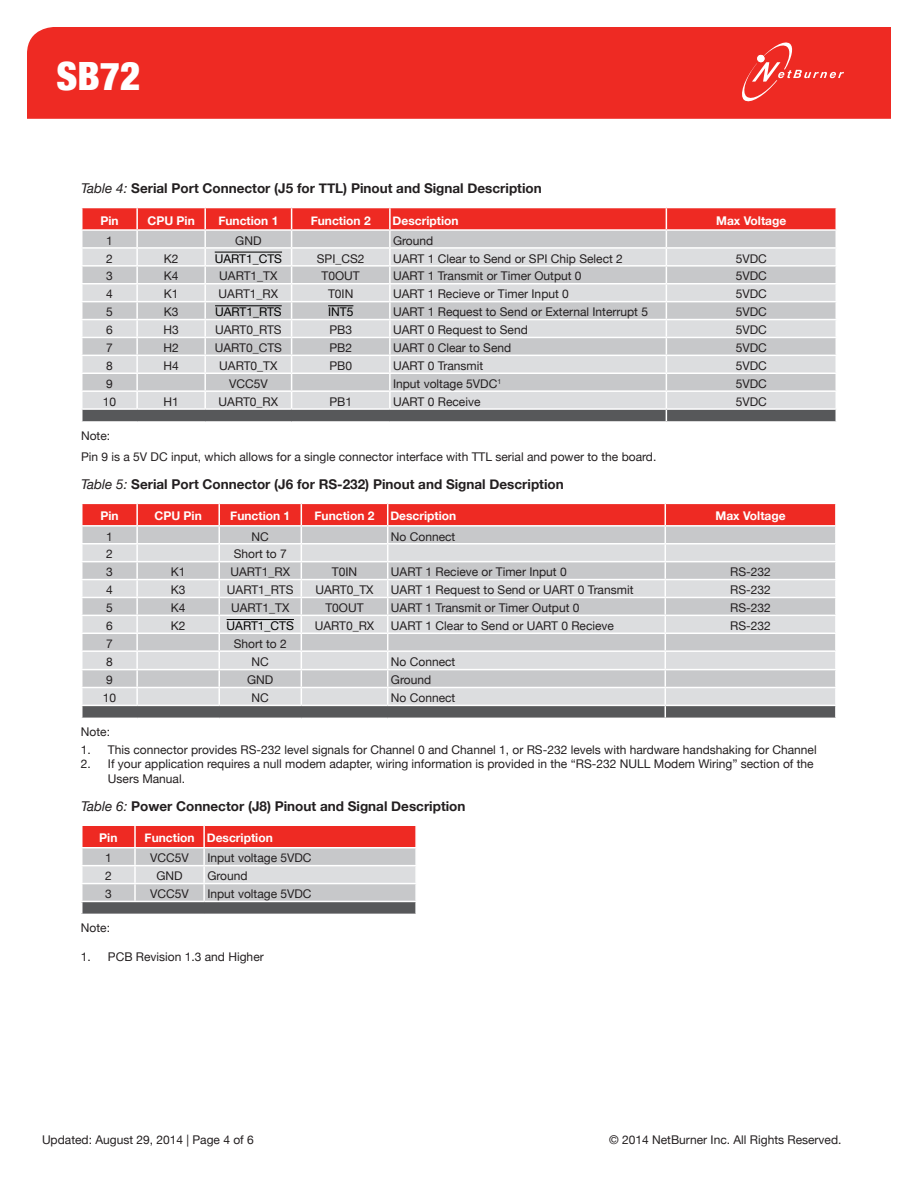
<style>
.page{position:relative;width:918px;height:1188px;background:#fff}
.page>*{position:absolute;margin:0;border:0;box-sizing:border-box;transform-origin:0 0}
.t1{font:900 condensed 39px "Helvetica Neue";color:#fff}
.t2{font:700 13.5px "Helvetica Neue";color:#231f20}
.t3{font:12px/20.9px "Helvetica Neue";color:#231f20}
.t4{font:700 12px "Helvetica Neue";color:#fff}
.t5{font:12px "Helvetica Neue";color:#000}
.s1{font-weight:400;font-style:italic}
</style>
<div class="page">
<div style="left:27px;top:27px;width:864px;height:92px;background:#ee2a23"></div>
<svg style="left:739px;top:39px;width:105px;height:66px;background:#ef3c36"></svg>
<svg style="left:81px;top:208px;width:756px;height:214px;background:#d2c0c0"></svg>
<svg style="left:81px;top:503px;width:755px;height:215px;background:#d1bfc0"></svg>
<hr style="left:227px;top:619px;width:67px;height:1px;background:#000">
<svg style="left:81px;top:825px;width:335px;height:89px;background:#ca9d9c"></svg>
<hr style="left:135px;top:901px;width:69px;height:1px;background:#fff">
<hr style="left:204px;top:901px;width:213px;height:1px;background:#fff">
<h1 class="t1" style="left:56px;top:52px;width:85px">SB72</h1>
<p class="t2" style="left:81px;top:180px;width:462px"><span class="s1">Table 4:</span> Serial Port Connector (J5 for TTL) Pinout and Signal Description</p>
<p class="t4" style="left:100px;top:213px;width:20px">Pin</p>
<p class="t4" style="left:148px;top:213px;width:49px">CPU Pin</p>
<p class="t4" style="left:218px;top:213px;width:62px">Function 1</p>
<p class="t4" style="left:311px;top:213px;width:62px">Function 2</p>
<p class="t4" style="left:393px;top:213px;width:67px">Description</p>
<p class="t4" style="left:716px;top:213px;width:72px">Max Voltage</p>
<p class="t3" style="left:106px;top:230px;width:8px">1</p>
<p class="t3" style="left:235px;top:230px;width:28px">GND</p>
<p class="t3" style="left:393px;top:230px;width:42px">Ground</p>
<p class="t3" style="left:106px;top:248px;width:8px">2</p>
<p class="t3" style="left:164px;top:248px;width:16px">K2</p>
<p class="t5" style="left:215px;top:251px;width:69px">UART1_CTS</p>
<p class="t3" style="left:317px;top:248px;width:49px">SPI_CS2</p>
<p class="t3" style="left:393px;top:248px;width:231px">UART 1 Clear to Send or SPI Chip Select 2</p>
<p class="t3" style="left:736px;top:248px;width:33px">5VDC</p>
<p class="t3" style="left:106px;top:266px;width:8px">3</p>
<p class="t3" style="left:164px;top:266px;width:16px">K4</p>
<p class="t3" style="left:219px;top:266px;width:60px">UART1_TX</p>
<p class="t3" style="left:322px;top:266px;width:40px">T0OUT</p>
<p class="t3" style="left:393px;top:266px;width:190px">UART 1 Transmit or Timer Output 0</p>
<p class="t3" style="left:736px;top:266px;width:33px">5VDC</p>
<p class="t3" style="left:106px;top:284px;width:8px">4</p>
<p class="t3" style="left:164px;top:284px;width:16px">K1</p>
<p class="t3" style="left:219px;top:284px;width:61px">UART1_RX</p>
<p class="t3" style="left:328px;top:284px;width:27px">T0IN</p>
<p class="t3" style="left:393px;top:284px;width:177px">UART 1 Recieve or Timer Input 0</p>
<p class="t3" style="left:736px;top:284px;width:33px">5VDC</p>
<p class="t3" style="left:106px;top:301px;width:8px">5</p>
<p class="t3" style="left:164px;top:301px;width:16px">K3</p>
<p class="t5" style="left:215px;top:305px;width:68px">UART1_RTS</p>
<p class="t5" style="left:328px;top:305px;width:27px">INT5</p>
<p class="t3" style="left:393px;top:301px;width:256px">UART 1 Request to Send or External Interrupt 5</p>
<p class="t3" style="left:736px;top:301px;width:33px">5VDC</p>
<p class="t3" style="left:106px;top:319px;width:8px">6</p>
<p class="t3" style="left:164px;top:319px;width:17px">H3</p>
<p class="t3" style="left:215px;top:319px;width:68px">UART0_RTS</p>
<p class="t3" style="left:329px;top:319px;width:24px">PB3</p>
<p class="t3" style="left:393px;top:319px;width:136px">UART 0 Request to Send</p>
<p class="t3" style="left:736px;top:319px;width:33px">5VDC</p>
<p class="t3" style="left:106px;top:337px;width:8px">7</p>
<p class="t3" style="left:163px;top:337px;width:17px">H2</p>
<p class="t3" style="left:215px;top:337px;width:69px">UART0_CTS</p>
<p class="t3" style="left:329px;top:337px;width:24px">PB2</p>
<p class="t3" style="left:393px;top:337px;width:120px">UART 0 Clear to Send</p>
<p class="t3" style="left:736px;top:337px;width:33px">5VDC</p>
<p class="t3" style="left:106px;top:355px;width:8px">8</p>
<p class="t3" style="left:163px;top:355px;width:17px">H4</p>
<p class="t3" style="left:219px;top:355px;width:60px">UART0_TX</p>
<p class="t3" style="left:329px;top:355px;width:24px">PB0</p>
<p class="t3" style="left:393px;top:355px;width:92px">UART 0 Transmit</p>
<p class="t3" style="left:736px;top:355px;width:33px">5VDC</p>
<p class="t3" style="left:106px;top:373px;width:8px">9</p>
<p class="t3" style="left:229px;top:373px;width:40px">VCC5V</p>
<p class="t3" style="left:393px;top:373px;width:110px">Input voltage 5VDC<sup>1</sup></p>
<p class="t3" style="left:736px;top:373px;width:33px">5VDC</p>
<p class="t3" style="left:103px;top:391px;width:15px">10</p>
<p class="t3" style="left:164px;top:391px;width:17px">H1</p>
<p class="t3" style="left:219px;top:391px;width:61px">UART0_RX</p>
<p class="t3" style="left:329px;top:391px;width:24px">PB1</p>
<p class="t3" style="left:393px;top:391px;width:89px">UART 0 Receive</p>
<p class="t3" style="left:736px;top:391px;width:33px">5VDC</p>
<p class="t3" style="left:81px;top:425px;width:577px">Note:<br>Pin 9 is a 5V DC input, which allows for a single connector interface with TTL serial and power to the board.</p>
<p class="t2" style="left:81px;top:476px;width:484px"><span class="s1">Table 5:</span> Serial Port Connector (J6 for RS-232) Pinout and Signal Description</p>
<p class="t4" style="left:100px;top:509px;width:20px">Pin</p>
<p class="t4" style="left:155px;top:509px;width:49px">CPU Pin</p>
<p class="t4" style="left:230px;top:509px;width:62px">Function 1</p>
<p class="t4" style="left:315px;top:509px;width:62px">Function 2</p>
<p class="t4" style="left:390px;top:509px;width:67px">Description</p>
<p class="t4" style="left:715px;top:509px;width:72px">Max Voltage</p>
<p class="t3" style="left:106px;top:526px;width:8px">1</p>
<p class="t3" style="left:252px;top:526px;width:19px">NC</p>
<p class="t3" style="left:391px;top:526px;width:66px">No Connect</p>
<p class="t3" style="left:106px;top:544px;width:8px">2</p>
<p class="t3" style="left:234px;top:544px;width:55px">Short to 7</p>
<p class="t3" style="left:106px;top:561px;width:8px">3</p>
<p class="t3" style="left:171px;top:561px;width:16px">K1</p>
<p class="t3" style="left:230px;top:561px;width:61px">UART1_RX</p>
<p class="t3" style="left:332px;top:561px;width:27px">T0IN</p>
<p class="t3" style="left:391px;top:561px;width:177px">UART 1 Recieve or Timer Input 0</p>
<p class="t3" style="left:730px;top:561px;width:42px">RS-232</p>
<p class="t3" style="left:106px;top:579px;width:8px">4</p>
<p class="t3" style="left:171px;top:579px;width:16px">K3</p>
<p class="t3" style="left:227px;top:579px;width:68px">UART1_RTS</p>
<p class="t3" style="left:315px;top:579px;width:60px">UART0_TX</p>
<p class="t3" style="left:391px;top:579px;width:244px">UART 1 Request to Send or UART 0 Transmit</p>
<p class="t3" style="left:730px;top:579px;width:42px">RS-232</p>
<p class="t3" style="left:106px;top:597px;width:8px">5</p>
<p class="t3" style="left:171px;top:597px;width:16px">K4</p>
<p class="t3" style="left:231px;top:597px;width:60px">UART1_TX</p>
<p class="t3" style="left:325px;top:597px;width:40px">T0OUT</p>
<p class="t3" style="left:391px;top:597px;width:190px">UART 1 Transmit or Timer Output 0</p>
<p class="t3" style="left:730px;top:597px;width:42px">RS-232</p>
<p class="t3" style="left:106px;top:615px;width:8px">6</p>
<p class="t3" style="left:171px;top:615px;width:16px">K2</p>
<p class="t5" style="left:227px;top:619px;width:69px">UART1_CTS</p>
<p class="t3" style="left:315px;top:615px;width:61px">UART0_RX</p>
<p class="t3" style="left:391px;top:615px;width:225px">UART 1 Clear to Send or UART 0 Recieve</p>
<p class="t3" style="left:730px;top:615px;width:42px">RS-232</p>
<p class="t3" style="left:106px;top:633px;width:8px">7</p>
<p class="t3" style="left:234px;top:633px;width:55px">Short to 2</p>
<p class="t3" style="left:106px;top:651px;width:8px">8</p>
<p class="t3" style="left:252px;top:651px;width:19px">NC</p>
<p class="t3" style="left:391px;top:651px;width:66px">No Connect</p>
<p class="t3" style="left:106px;top:669px;width:8px">9</p>
<p class="t3" style="left:247px;top:669px;width:28px">GND</p>
<p class="t3" style="left:391px;top:669px;width:42px">Ground</p>
<p class="t3" style="left:103px;top:687px;width:15px">10</p>
<p class="t3" style="left:252px;top:687px;width:19px">NC</p>
<p class="t3" style="left:391px;top:687px;width:66px">No Connect</p>
<p class="t3" style="left:81px;top:721px;width:31px">Note:</p>
<p class="t3" style="left:81px;top:739px;width:737px">1. This connector provides RS-232 level signals for Channel 0 and Channel 1, or RS-232 levels with hardware handshaking for Channel</p>
<p class="t3" style="left:108px;top:757px;width:707px;line-height:14.4px;text-indent:-27px">2. If your application requires a null modem adapter, wiring information is provided in the “RS-232 NULL Modem Wiring” section of the<br>Users Manual.</p>
<p class="t2" style="left:81px;top:798px;width:386px"><span class="s1">Table 6:</span> Power Connector (J8) Pinout and Signal Description</p>
<p class="t4" style="left:99px;top:831px;width:20px">Pin</p>
<p class="t4" style="left:145px;top:831px;width:130px">Function Description</p>
<p class="t3" style="left:105px;top:848px;width:8px">1</p>
<p class="t3" style="left:150px;top:848px;width:40px">VCC5V</p>
<p class="t3" style="left:207px;top:848px;width:106px">Input voltage 5VDC</p>
<p class="t3" style="left:105px;top:865px;width:8px">2</p>
<p class="t3" style="left:156px;top:865px;width:28px">GND</p>
<p class="t3" style="left:207px;top:865px;width:42px">Ground</p>
<p class="t3" style="left:105px;top:883px;width:8px">3</p>
<p class="t3" style="left:150px;top:883px;width:40px">VCC5V</p>
<p class="t3" style="left:207px;top:883px;width:106px">Input voltage 5VDC</p>
<p class="t3" style="left:81px;top:917px;width:31px">Note:</p>
<p class="t3" style="left:81px;top:946px;width:184px">1. PCB Revision 1.3 and Higher</p>
<p class="t3" style="left:42px;top:1129px;width:213px">Updated: August 29, 2014 | Page 4 of 6</p>
<p class="t3" style="left:609px;top:1129px;width:234px">© 2014 NetBurner Inc. All Rights Reserved.</p>
</div>
